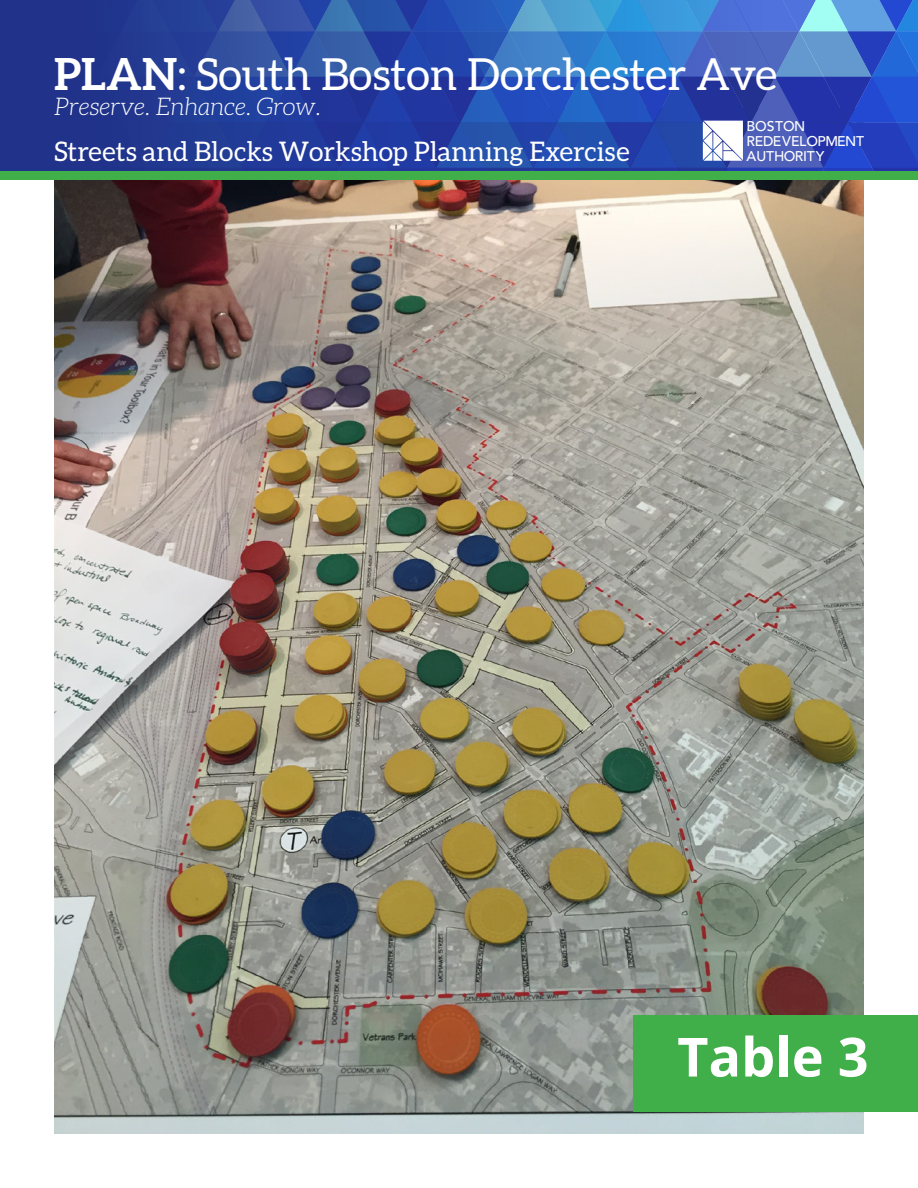
<style>
.page{position:relative;width:918px;height:1188px;background:#fff}
.page>*{position:absolute;margin:0;border:0;box-sizing:border-box;transform-origin:0 0}
.t1{font:700 54px "Open Sans";color:#fff}
.t2{font:44.25px "Aleo";color:#fff}
.t3{font:27px "Aleo";color:#fff}
.t4{font:italic 300 24.45px "Aleo";color:#fff}
.t5{font:500 13.95px/15.1px "Avenir LT Std";letter-spacing:-.01em;color:#fff}
.s1{font-weight:700}
</style>
<div class="page">
<img style="left:54px;top:180px;width:810px;height:954px">
<div style="left:634px;top:1015px;width:284px;height:97px;background:#40ae49"></div>
<svg style="left:0;top:0;width:918px;height:172px;background:#2e51ac"></svg>
<div style="left:0;top:172px;width:918px;height:8px;background:#40ae49"></div>
<h2 class="t2" style="left:54px;top:49px;width:725px"><span class="s1">PLAN</span>: South Boston Dorchester Ave</h2>
<p class="t5" style="left:747px;top:118px;width:119px">BOSTON<br>REDEVELOPMENT<br>AUTHORITY</p>
<p class="t4" style="left:54px;top:94px;width:268px">Preserve. Enhance. Grow.</p>
<p class="t3" style="left:54px;top:136px;width:577px">Streets and Blocks Workshop Planning Exercise</p>
<p class="t1" style="left:677px;top:1019px;width:193px">Table 3</p>
</div>
